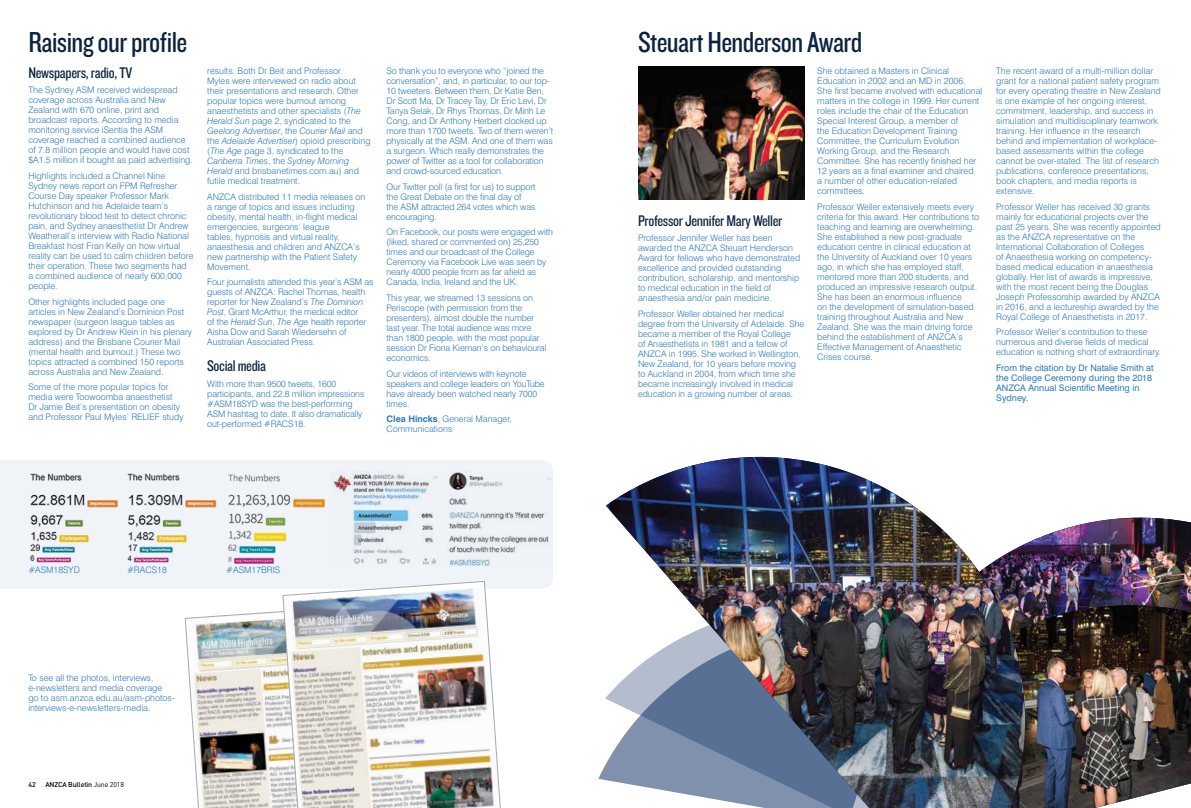
<style>
.page{position:relative;width:1191px;height:808px;background:#fff}
.page>*{position:absolute;margin:0;border:0;box-sizing:border-box;transform-origin:0 0}
.t1{font:30px "Knockout HTF29 Junior Liteweight";letter-spacing:-.02em;color:#0c2340}
.t2{font:16px "Knockout HTF29 Junior Liteweight";letter-spacing:-.02em;color:#0c2340}
.t3{font:300 9px/10px "Swiss 721 BT";color:#2a79be}
.t4{font:9px/10px "Swiss 721 BT";color:#2a79be}
.t5{font:500 7px "DIN";letter-spacing:-.02em;color:#000}
.s1{font-weight:700}
.s2{font-style:italic}
.s3{font-weight:400}
</style>
<div class="page">
<div style="left:0;top:460px;width:553px;height:129px;background:#f0f4f9"></div>
<img style="left:638px;top:67px;width:166px;height:132px">
<img style="left:28px;top:471px;width:91px;height:95px">
<img style="left:127px;top:471px;width:92px;height:95px">
<img style="left:227px;top:471px;width:99px;height:95px">
<img style="left:331px;top:471px;width:109px;height:95px">
<img style="left:445px;top:471px;width:108px;height:95px">
<img style="left:1046px;top:518px;width:145px;height:65px">
<img style="left:1046px;top:583px;width:145px;height:22px">
<img style="left:1046px;top:605px;width:145px;height:203px">
<img style="left:606px;top:456px;width:440px;height:352px">
<img style="left:609px;top:457px;width:417px;height:351px">
<img style="left:185px;top:611px;width:97px;height:197px">
<svg style="left:212px;top:612px;width:70px;height:11px"></svg>
<img style="left:282px;top:581px;width:221px;height:227px">
<h1 class="t1" style="left:28px;top:27px;width:160px">Raising our profile</h1>
<h1 class="t1" style="left:638px;top:27px;width:226px">Steuart Henderson Award</h1>
<h2 class="t2" style="left:28px;top:64px;width:105px">Newspapers, radio, TV</h2>
<p class="t3" style="left:28px;top:85px;width:166px">The Sydney ASM received widespread coverage across Australia and New Zealand with 670 online, print and broadcast reports. According to media monitoring service iSentia the ASM coverage reached a combined audience of 7.8 million people and would have cost $A1.5 million if bought as paid advertising.</p>
<p class="t3" style="left:28px;top:171px;width:167px">Highlights included a Channel Nine Sydney news report on FPM Refresher Course Day speaker Professor Mark Hutchinson and his Adelaide team’s revolutionary blood test to detect chronic pain, and Sydney anaesthetist Dr Andrew Weatherall’s interview with Radio National Breakfast host Fran Kelly on how virtual reality can be used to calm children before their operation. These two segments had a combined audience of nearly 600,000 people.</p>
<p class="t3" style="left:28px;top:296px;width:165px">Other highlights included page one articles in New Zealand’s Dominion Post newspaper (surgeon league tables as explored by Dr Andrew Klein in his plenary address) and the Brisbane Courier Mail (mental health and burnout.) These two topics attracted a combined 150 reports across Australia and New Zealand.</p>
<p class="t3" style="left:28px;top:382px;width:157px">Some of the more popular topics for media were Toowoomba anaesthetist Dr Jamie Beit’s presentation on obesity and Professor Paul Myles’ RELIEF study</p>
<p class="t3" style="left:817px;top:66px;width:167px">She obtained a Masters in Clinical Education in 2002 and an MD in 2006.<br>She first became involved with educational matters in the college in 1999. Her current roles include the chair of the Education Special Interest Group, a member of<br>the Education Development Training Committee, the Curriculum Evolution Working Group, and the Research Committee. She has recently finished her 12 years as a final examiner and chaired<br>a number of other education-related committees.</p>
<p class="t3" style="left:817px;top:201px;width:163px">Professor Weller extensively meets every criteria for this award. Her contributions to teaching and learning are overwhelming.<br>She established a new post-graduate education centre in clinical education at the University of Auckland over 10 years ago, in which she has employed staff, mentored more than 200 students, and produced an impressive research output.<br>She has been an enormous influence<br>on the development of simulation-based training throughout Australia and New Zealand. She was the main driving force behind the establishment of ANZCA’s Effective Management of Anaesthetic Crises course.</p>
<p class="t3" style="left:386px;top:66px;width:168px">So thank you to everyone who “joined the conversation”, and, in particular, to our top-10 tweeters. Between them, Dr Katie Ben, Dr Scott Ma, Dr Tracey Tay, Dr Eric Levi, Dr Tanya Selak, Dr Rhys Thomas, Dr Minh Le Cong, and Dr Anthony Herbert clocked up more than 1700 tweets. Two of them weren’t physically at the ASM. And one of them was a surgeon. Which really demonstrates the power of Twitter as a tool for collaboration and crowd-sourced education.</p>
<p class="t3" style="left:386px;top:181px;width:151px">Our Twitter poll (a first for us) to support the Great Debate on the final day of<br>the ASM attracted 264 votes which was encouraging.</p>
<p class="t3" style="left:386px;top:227px;width:168px">On Facebook, our posts were engaged with (liked, shared or commented on) 25,250 times and our broadcast of the College Ceremony via Facebook Live was seen by nearly 4000 people from as far afield as Canada, India, Ireland and the UK.</p>
<p class="t3" style="left:386px;top:293px;width:161px">This year, we streamed 13 sessions on Periscope (with permission from the presenters), almost double the number last year. The total audience was more than 1800 people, with the most popular session Dr Fiona Kiernan’s on behavioural economics.</p>
<p class="t3" style="left:386px;top:368px;width:160px">Our videos of interviews with keynote speakers and college leaders on YouTube have already been watched nearly 7000 times.</p>
<p class="t3" style="left:386px;top:414px;width:127px"><span class="s1">Clea Hincks</span>, General Manager,<br>Communications</p>
<p class="t3" style="left:207px;top:66px;width:165px">results. Both Dr Beit and Professor<br>Myles were interviewed on radio about their presentations and research. Other popular topics were burnout among anaesthetists and other specialists (<span class="s2">The Herald Sun</span> page 2, syndicated to the <span class="s2">Geelong Advertiser</span>, the <span class="s2">Courier Mail</span> and the <span class="s2">Adelaide Advertiser</span>) opioid prescribing (<span class="s2">The Age</span> page 3, syndicated to the <span class="s2">Canberra Times</span>, the <span class="s2">Sydney Morning Herald</span> and brisbanetimes.com.au) and futile medical treatment.</p>
<p class="t3" style="left:207px;top:191px;width:160px">ANZCA distributed 11 media releases on a range of topics and issues including obesity, mental health, in-flight medical emergencies, surgeons’ league<br>tables, hypnosis and virtual reality, anaesthesia and children and ANZCA’s new partnership with the Patient Safety Movement.</p>
<p class="t3" style="left:207px;top:277px;width:168px">Four journalists attended this year’s ASM as guests of ANZCA: Rachel Thomas, health reporter for New Zealand’s <span class="s2">The Dominion Post</span>, Grant McArthur, the medical editor<br>of the <span class="s2">Herald Sun</span>, <span class="s2">The Age</span> health reporter Aisha Dow and Sarah Wiedersehn of Australian Associated Press.</p>
<h2 class="t2" style="left:207px;top:358px;width:60px">Social media</h2>
<p class="t3" style="left:207px;top:378px;width:159px">With more than 9500 tweets, 1600 participants, and 22.8 million impressions #ASM18SYD was the best-performing ASM hashtag to date. It also dramatically out-performed #RACS18.</p>
<h2 class="t2" style="left:638px;top:212px;width:146px">Professor Jennifer Mary Weller</h2>
<p class="t3" style="left:638px;top:233px;width:164px">Professor Jennifer Weller has been awarded the ANZCA Steuart Henderson Award for fellows who have demonstrated excellence and provided outstanding contribution, scholarship, and mentorship to medical education in the field of anaesthesia and/or pain medicine.</p>
<p class="t3" style="left:638px;top:309px;width:168px">Professor Weller obtained her medical degree from the University of Adelaide. She became a member of the Royal College<br>of Anaesthetists in 1981 and a fellow of ANZCA in 1995. She worked in Wellington, New Zealand, for 10 years before moving to Auckland in 2004, from which time she became increasingly involved in medical education in a growing number of areas.</p>
<p class="t3" style="left:996px;top:66px;width:166px">The recent award of a multi-million dollar grant for a national patient safety program for every operating theatre in New Zealand is one example of her ongoing interest, commitment, leadership, and success in simulation and multidisciplinary teamwork training. Her influence in the research behind and implementation of workplace&shy;based assessments within the college cannot be over-stated. The list of research publications, conference presentations, book chapters, and media reports is extensive.</p>
<p class="t3" style="left:996px;top:201px;width:166px">Professor Weller has received 30 grants mainly for educational projects over the past 25 years. She was recently appointed as the ANZCA representative on the International Collaboration of Colleges<br>of Anaesthesia working on competency&shy;based medical education in anaesthesia globally. Her list of awards is impressive, with the most recent being the Douglas Joseph Professorship awarded by ANZCA in 2016, and a lectureship awarded by the Royal College of Anaesthetists in 2017.</p>
<p class="t3" style="left:996px;top:327px;width:166px">Professor Weller’s contribution to these numerous and diverse fields of medical education is nothing short of extraordinary.</p>
<p class="t4" style="left:996px;top:363px;width:159px">From the citation by Dr Natalie Smith at the College Ceremony during the 2018<br>ANZCA Annual Scientific Meeting in<br>Sydney.</p>
<p class="t3" style="left:28px;top:565px;width:53px">#ASM18SYD</p>
<p class="t3" style="left:127px;top:565px;width:41px">#RACS18</p>
<p class="t3" style="left:226px;top:565px;width:55px">#ASM17BRIS</p>
<p class="t3" style="left:28px;top:672px;width:148px">To see all the photos, interviews, e-newsletters and media coverage<br>go to asm.anzca.edu.au/asm-photos&shy;interviews-e-newsletters-media.</p>
<p class="t5" style="left:28px;top:780px;width:9px">42</p>
<p class="t5" style="left:45px;top:780px;width:80px">ANZCA Bulletin <span class="s3">June 2018</span></p>
</div>
